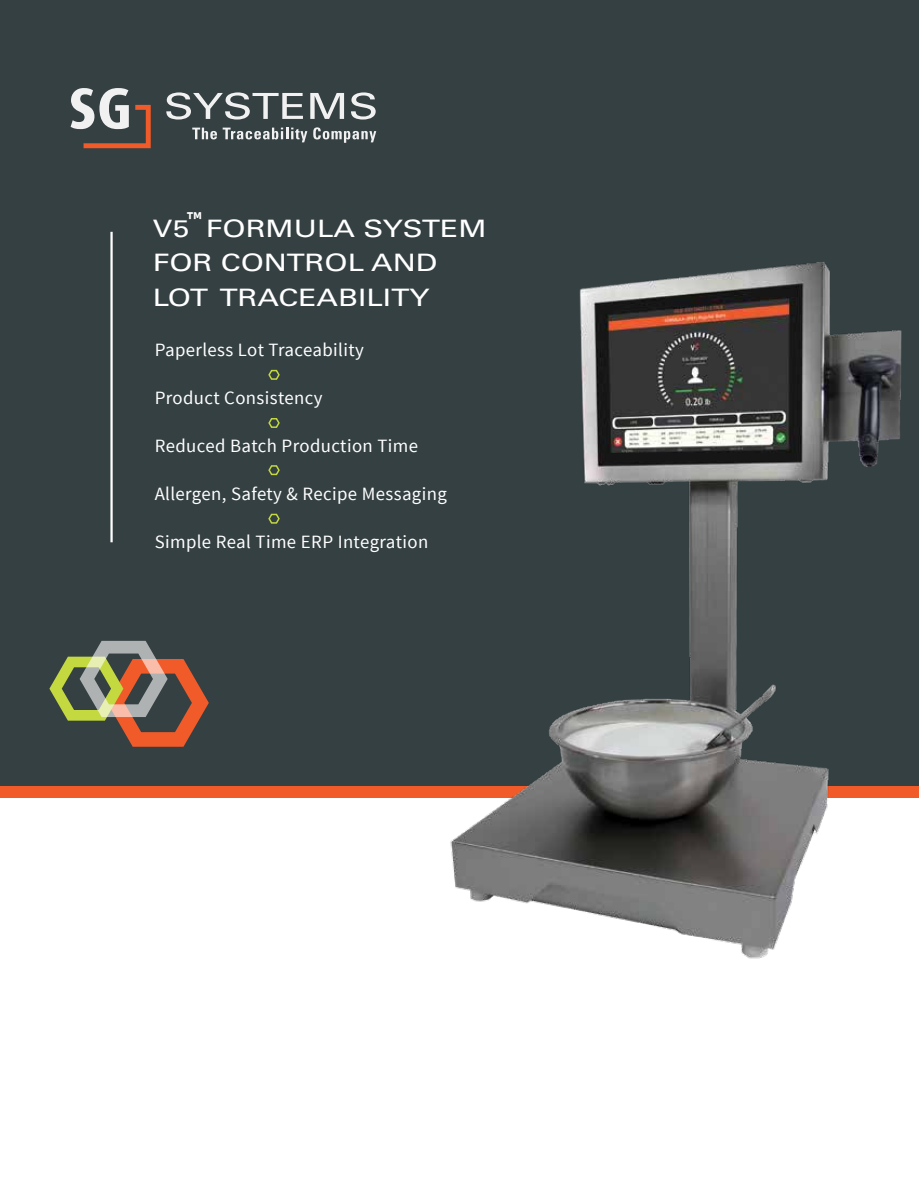
<style>
.page{position:relative;width:919px;height:1188px;background:#fff}
.page>*{position:absolute;margin:0;border:0;box-sizing:border-box;transform-origin:0 0}
.t1{font:24px/34.5px "Univers LT Std";color:#fff;scale:1.24 1}
.t2{font:600 22.05px "Source Sans Pro";color:#fff}
.t3{font:18.75px "Source Sans Pro";letter-spacing:.02em;color:#fff}
</style>
<div class="page">
<div style="left:0;top:0;width:918px;height:786px;background:#354042"></div>
<div style="left:0;top:786px;width:918px;height:12px;background:#f15a29"></div>
<img style="left:450px;top:262px;width:452px;height:697px">
<svg style="left:192px;top:128px;width:25px;height:11px"></svg>
<svg style="left:223px;top:128px;width:84px;height:14px"></svg>
<svg style="left:313px;top:127px;width:63px;height:16px"></svg>
<svg style="left:166px;top:92px;width:137px;height:28px"></svg>
<svg style="left:310px;top:93px;width:34px;height:26px"></svg>
<svg style="left:351px;top:92px;width:24px;height:28px"></svg>
<svg style="left:71px;top:88px;width:80px;height:60px"></svg>
<svg style="left:49px;top:641px;width:160px;height:106px"></svg>
<hr style="left:110px;top:232px;width:3px;height:310px;background:#fff">
<svg style="left:268px;top:369px;width:12px;height:11px"></svg>
<svg style="left:268px;top:418px;width:12px;height:10px"></svg>
<svg style="left:268px;top:465px;width:12px;height:11px"></svg>
<svg style="left:268px;top:513px;width:12px;height:11px"></svg>
<p class="t2" style="left:187px;top:206px;width:16px">™</p>
<p class="t1" style="left:153px;top:211px;width:271px">V5 FORMULA SYSTEM<br>FOR CONTROL AND<br>LOT TRACEABILITY</p>
<p class="t3" style="left:155px;top:338px;width:211px">Paperless Lot Traceability</p>
<p class="t3" style="left:155px;top:386px;width:169px">Product Consistency</p>
<p class="t3" style="left:155px;top:434px;width:265px">Reduced Batch Production Time</p>
<p class="t3" style="left:155px;top:482px;width:294px">Allergen, Safety &amp; Recipe Messaging</p>
<p class="t3" style="left:155px;top:530px;width:275px">Simple Real Time ERP Integration</p>
</div>
